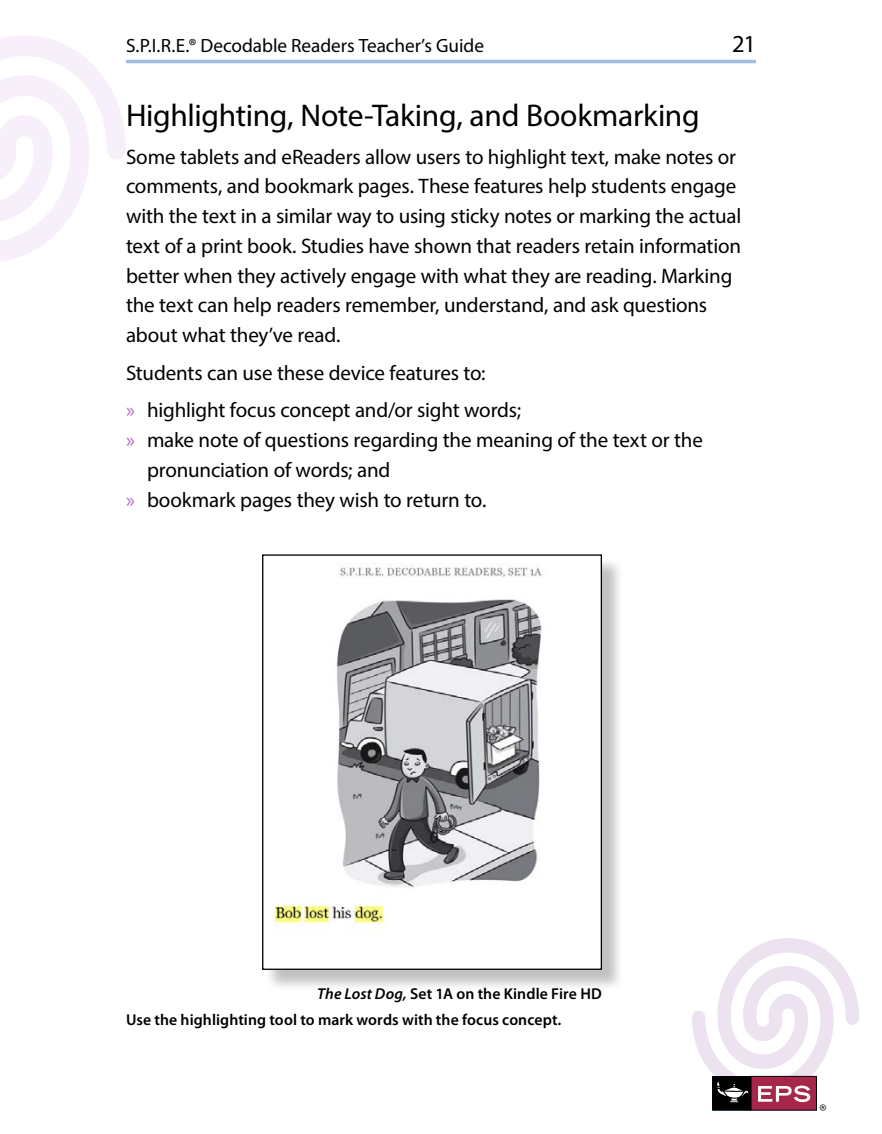
<style>
.page{position:relative;width:882px;height:1134px;background:#fff}
.page>*{position:absolute;margin:0;border:0;box-sizing:border-box;transform-origin:0 0}
.Head2{font:31.5px "Myriad Pro";letter-spacing:-.01em;color:#000}
.t1{font:24.5px "Myriad Pro";color:#000}
.body{font:21px/29.8px "Myriad Pro";letter-spacing:-.01em;color:#000}
.t2{font:19.25px "Myriad Pro";color:#000}
.Book_title{font:600 15.75px "Myriad Pro";letter-spacing:.005em;color:#000}
.t3{font:14px "Myriad";color:#000}
.s1{color:#b169c9}
.s2{font-style:italic}
</style>
<div class="page">
<svg style="left:0;top:35px;width:126px;height:227px"></svg>
<hr style="left:126px;top:60px;width:630px;height:3px;background:#487bbd">
<div style="left:264px;top:556px;width:360px;height:436px;background:#000;opacity:.25"></div>
<img style="left:264px;top:556px;width:336px;height:412px">
<div style="left:262px;top:554px;width:340px;height:416px;border:1px solid #000"></div>
<div style="left:750px;top:1076px;width:67px;height:35px;background:linear-gradient(to right,#a62749,#a62749)"></div>
<div style="left:713px;top:1076px;width:38px;height:34px;background:#000"></div>
<div style="left:713px;top:1076px;width:38px;height:35px;border:1px solid #000"></div>
<svg style="left:692px;top:938px;width:167px;height:165px"></svg>
<p class="t2" style="left:126px;top:33px;width:360px">S.P.I.R.E.® Decodable Readers Teacher’s Guide</p>
<p class="t1" style="left:732px;top:28px;width:25px">21</p>
<p class="Head2" style="left:126px;top:96px;width:575px">Highlighting, Note-Taking, and Bookmarking</p>
<p class="body" style="left:126px;top:141px;width:617px">Some tablets and eReaders allow users to highlight text, make notes or comments, and bookmark pages. These features help students engage with the text in a similar way to using sticky notes or marking the actual text of a print book. Studies have shown that readers retain information better when they actively engage with what they are reading. Marking the text can help readers remember, understand, and ask questions about what they’ve read.</p>
<p class="body" style="left:126px;top:358px;width:361px">Students can use these device features to:</p>
<p class="body" style="left:126px;top:395px;width:397px"><span class="s1">»</span> highlight focus concept and/or sight words;</p>
<p class="body" style="left:147px;top:425px;width:557px;text-indent:-21px"><span class="s1">»</span> make note of questions regarding the meaning of the text or the pronunciation of words; and</p>
<p class="body" style="left:126px;top:484px;width:362px"><span class="s1">»</span> bookmark pages they wish to return to.</p>
<p class="Book_title" style="left:317px;top:984px;width:286px"><span class="s2">The Lost Dog,</span> Set 1A on the Kindle Fire HD</p>
<p class="Book_title" style="left:126px;top:1010px;width:437px">Use the highlighting tool to mark words with the focus concept<span class="s2">.</span></p>
<p class="t3" style="left:820px;top:1102px;width:9px">®</p>
</div>
